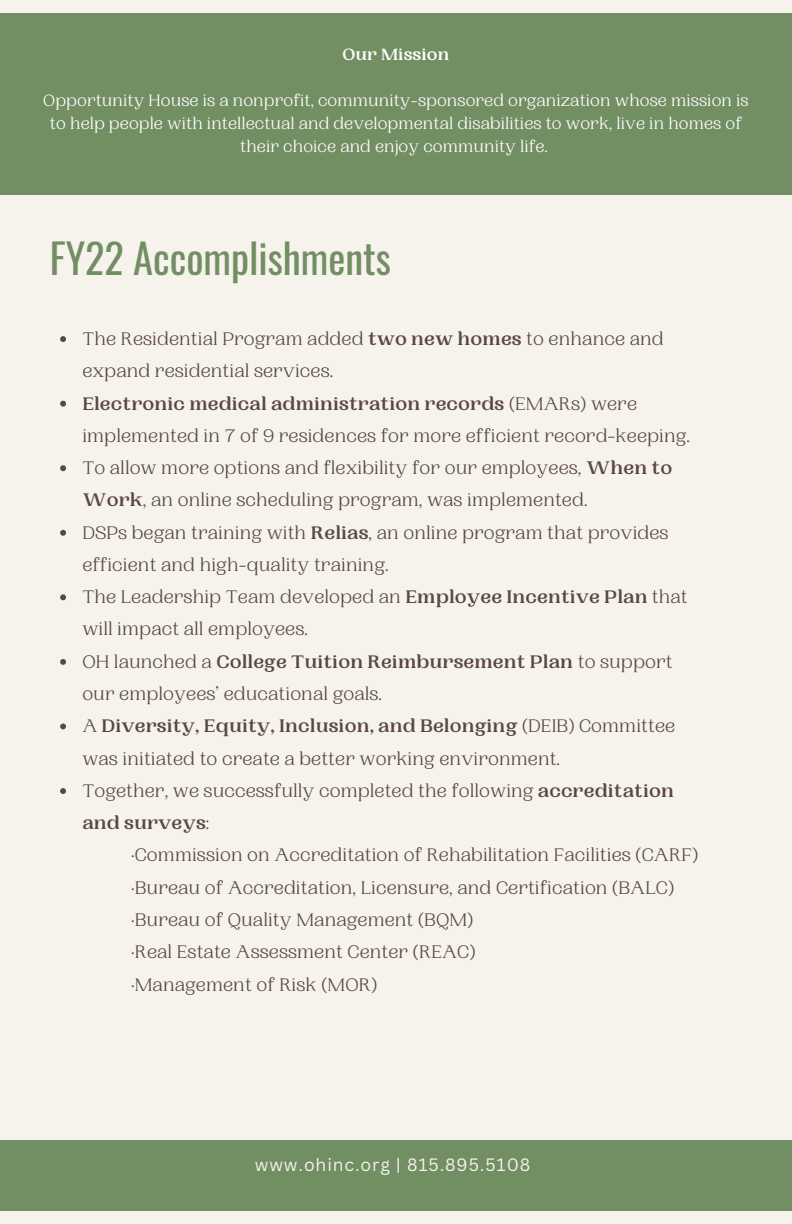
<style>
.page{position:relative;width:792px;height:1224px;background:#f6f3ed}
.page>*{position:absolute;margin:0;border:0;box-sizing:border-box;transform-origin:0 0}
.t1{font:40.6px "Oswald";color:#728e63}
.t2{font:19px/32.2px "PP Woodland";letter-spacing:.005em;color:#5b4741}
.t3{font:17.4px "Canva Sans";letter-spacing:.05em;color:#f4f2ec}
.t4{font:17.2px/23px "PP Woodland";letter-spacing:.005em;color:#fff;text-align:center}
.t5{font:700 17.2px "PP Woodland";letter-spacing:.005em;color:#fff}
.s1{font-weight:700}
</style>
<div class="page">
<div style="left:0;top:1140px;width:792px;height:71px;background:#728e63"></div>
<div style="left:0;top:13px;width:792px;height:182px;background:#728e63"></div>
<svg style="left:60px;top:336px;width:6px;height:6px"></svg>
<svg style="left:60px;top:401px;width:6px;height:6px"></svg>
<svg style="left:60px;top:465px;width:6px;height:6px"></svg>
<svg style="left:60px;top:530px;width:6px;height:6px"></svg>
<svg style="left:60px;top:594px;width:6px;height:6px"></svg>
<svg style="left:60px;top:659px;width:6px;height:6px"></svg>
<svg style="left:60px;top:724px;width:6px;height:5px"></svg>
<svg style="left:60px;top:788px;width:6px;height:6px"></svg>
<p class="t5" style="left:343px;top:45px;width:108px">Our Mission</p>
<p class="t4" style="left:43px;top:90px;width:707px">Opportunity House is a nonprofit, community-sponsored organization whose mission is to help people with intellectual and developmental disabilities to work, live in homes of their choice and enjoy community life.</p>
<h1 class="t1" style="left:50px;top:226px;width:343px">FY22 Accomplishments</h1>
<p class="t2" style="left:82px;top:323px;width:609px">The Residential Program added <span class="s1">two new homes</span> to enhance and expand residential services.<br><span class="s1">Electronic medical administration records</span> (EMARs) were implemented in 7 of 9 residences for more efficient record-keeping.<br>To allow more options and flexibility for our employees, <span class="s1">When to Work</span>, an online scheduling program, was implemented.<br>DSPs began training with <span class="s1">Relias</span>, an online program that provides efficient and high-quality training.<br>The Leadership Team developed an <span class="s1">Employee Incentive Plan</span> that will impact all employees.<br>OH launched a <span class="s1">College Tuition Reimbursement Plan</span> to support our employees’ educational goals.<br>A <span class="s1">Diversity, Equity, Inclusion, and Belonging</span> (DEIB) Committee was initiated to create a better working environment.<br>Together, we successfully completed the following <span class="s1">accreditation and surveys</span>:</p>
<p class="t2" style="left:131px;top:840px;width:568px">·Commission on Accreditation of Rehabilitation Facilities (CARF) ·Bureau of Accreditation, Licensure, and Certification (BALC) ·Bureau of Quality Management (BQM)<br>·Real Estate Assessment Center (REAC)<br>·Management of Risk (MOR)</p>
<p class="t3" style="left:255px;top:1153px;width:277px">www.ohinc.org | 815.895.5108</p>
</div>
